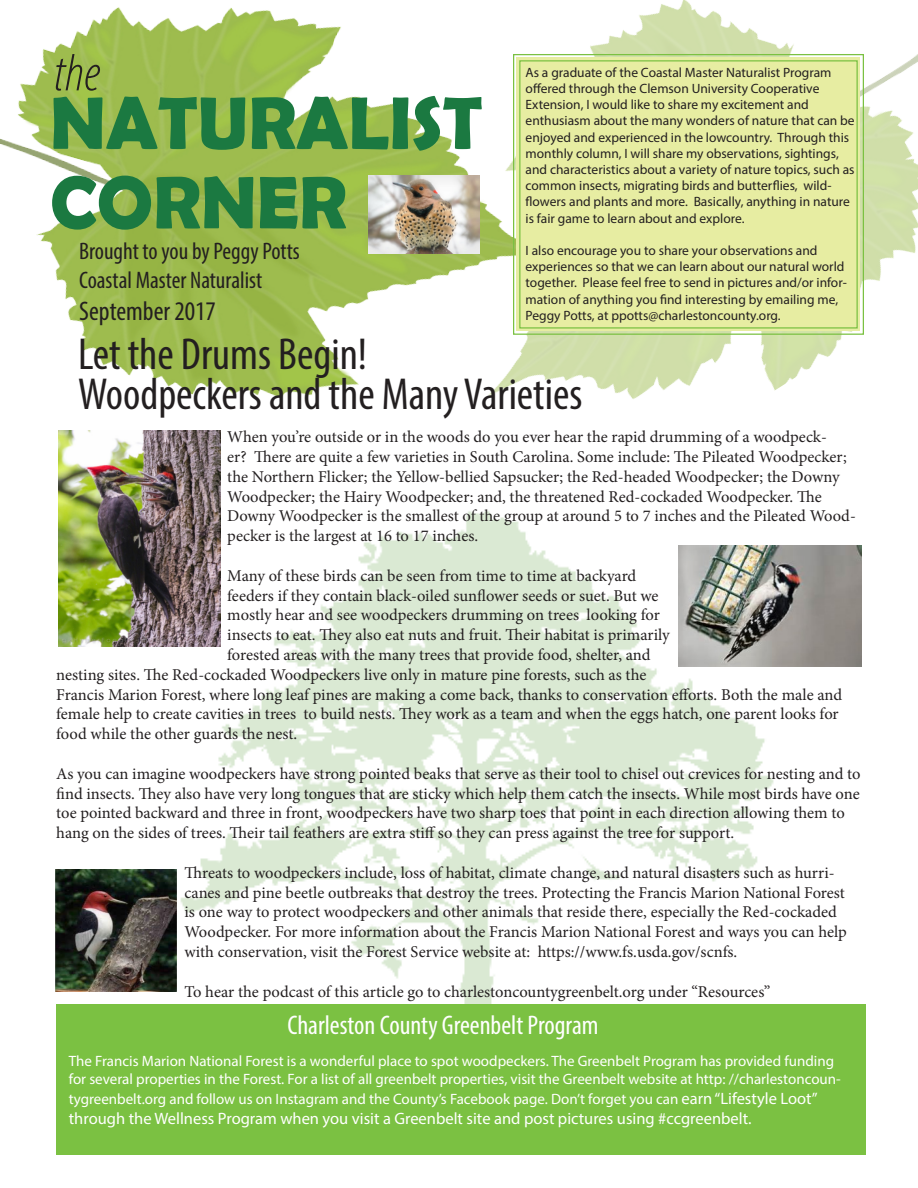
<style>
.page{position:relative;width:918px;height:1188px;background:#fff}
.page>*{position:absolute;margin:0;border:0;box-sizing:border-box;transform-origin:0 0}
.t1{font:700 75px/79.5px "Berlin Sans FB Demi";color:#1b7941}
.t2{font:italic 300 condensed 52.5px "Myriad Pro";color:#231f20}
.t3{font:condensed 45px "Myriad Pro";color:#231f20}
.t4{font:condensed 27px "Myriad Pro";color:#fff}
.t5{font:condensed 27px "Myriad Pro";color:#231f20}
.t6{font:condensed 24px/28.8px "Myriad Pro";color:#231f20}
.t7{font:16.5px/19.8px "Minion Pro";letter-spacing:-.005em;color:#231f20}
.t8{font:16.5px "Myriad Pro";color:#fff}
.t9{font:15px/18px "Myriad Pro";color:#fff}
.t10{font:13.5px/16.2px "Myriad Pro";color:#231f20}
.s1{font-size:16.5px}
</style>
<div class="page">
<img style="left:603px;top:0;width:315px;height:399px">
<img style="left:103px;top:500px;width:705px;height:504px">
<img style="left:0;top:7px;width:603px;height:475px">
<div style="left:512px;top:53px;width:353px;height:282px;background:#e7eda2"></div>
<div style="left:519px;top:60px;width:339px;height:269px;border:1px solid #7bc142"></div>
<div style="left:56px;top:1004px;width:810px;height:151px;background:#7bc142"></div>
<img style="left:369px;top:176px;width:110px;height:77px">
<img style="left:56px;top:870px;width:121px;height:122px">
<img style="left:58px;top:430px;width:162px;height:216px">
<img style="left:678px;top:545px;width:184px;height:121px">
<p class="t2" style="left:54px;top:42px;width:48px">the</p>
<p class="t1" style="left:50px;top:82px;width:434px">NATURALIST<br>CORNER</p>
<p class="t6" style="left:79px;top:237px;width:222px">Brought to you by Peggy Potts<br>Coastal Master Naturalist</p>
<p class="t5" style="left:79px;top:295px;width:138px">September 2017</p>
<p class="t10" style="left:526px;top:64px;width:331px">As a graduate of the Coastal Master Naturalist Program offered through the Clemson University Cooperative Extension, I would like to share my excitement and enthusiasm about the many wonders of nature that can be enjoyed and experienced in the lowcountry. Through this monthly column, I will share my observations, sightings, and characteristics about a variety of nature topics, such as common insects, migrating birds and butterflies, wild&shy;flowers and plants and more. Basically, anything in nature is fair game to learn about and explore.</p>
<p class="t10" style="left:526px;top:242px;width:323px">I also encourage you to share your observations and experiences so that we can learn about our natural world together. Please feel free to send in pictures and/or infor&shy;mation of anything you find interesting by emailing me, Peggy Potts, at ppotts@charlestoncounty.org.</p>
<p class="t3" style="left:78px;top:326px;width:290px">Let the Drums Begin!</p>
<p class="t3" style="left:78px;top:367px;width:506px">Woodpeckers and the Many Varieties</p>
<p class="t7" style="left:227px;top:427px;width:630px">When you’re outside or in the woods do you ever hear the rapid drumming of a woodpeck-<br>er? There are quite a few varieties in South Carolina. Some include: The Pileated Woodpecker; the Northern Flicker; the Yellow-bellied Sapsucker; the Red-headed Woodpecker; the Downy Woodpecker; the Hairy Woodpecker; and, the threatened Red-cockaded Woodpecker. The Downy Woodpecker is the smallest of the group at around 5 to 7 inches and the Pileated Wood&shy;pecker is the largest at 16 to 17 inches.</p>
<p class="t7" style="left:227px;top:566px;width:411px">Many of these birds can be seen from time to time at backyard</p>
<p class="t7" style="left:227px;top:586px;width:433px">feeders if they contain black-oiled sunflower seeds or suet. But we</p>
<p class="t7" style="left:227px;top:605px;width:434px">mostly hear and see woodpeckers drumming on trees looking for</p>
<p class="t7" style="left:227px;top:625px;width:444px">insects to eat. They also eat nuts and fruit. Their habitat is primarily</p>
<p class="t7" style="left:227px;top:645px;width:425px">forested areas with the many trees that provide food, shelter, and</p>
<p class="t7" style="left:56px;top:665px;width:592px">nesting sites. The Red-cockaded Woodpeckers live only in mature pine forests, such as the</p>
<p class="t7" style="left:56px;top:685px;width:787px">Francis Marion Forest, where long leaf pines are making a come back, thanks to conservation efforts. Both the male and</p>
<p class="t7" style="left:56px;top:704px;width:784px">female help to create cavities in trees to build nests. They work as a team and when the eggs hatch, one parent looks for</p>
<p class="t7" style="left:56px;top:724px;width:242px">food while the other guards the nest.</p>
<p class="t7" style="left:56px;top:764px;width:806px">As you can imagine woodpeckers have strong pointed beaks that serve as their tool to chisel out crevices for nesting and to find insects. They also have very long tongues that are sticky which help them catch the insects. While most birds have one toe pointed backward and three in front, woodpeckers have two sharp toes that point in each direction allowing them to hang on the sides of trees. Their tail feathers are extra stiff so they can press against the tree for support.</p>
<p class="t7" style="left:185px;top:863px;width:664px">Threats to woodpeckers include, loss of habitat, climate change, and natural disasters such as hurri&shy;canes and pine beetle outbreaks that destroy the trees. Protecting the Francis Marion National Forest is one way to protect woodpeckers and other animals that reside there, especially the Red-cockaded Woodpecker. For more information about the Francis Marion National Forest and ways you can help with conservation, visit the Forest Service website at: https://www.fs.usda.gov/scnfs.</p>
<p class="t7" style="left:185px;top:982px;width:587px">To hear the podcast of this article go to charlestoncountygreenbelt.org under “Resources”</p>
<p class="t4" style="left:287px;top:1008px;width:313px">Charleston County Greenbelt Program</p>
<p class="t9" style="left:69px;top:1052px;width:773px">The Francis Marion National Forest is a wonderful place to spot woodpeckers. The Greenbelt Program has provided funding for several properties in the Forest. For a list of all greenbelt properties, visit the Greenbelt website at http: //charlestoncoun-</p>
<p class="t9" style="left:69px;top:1090px;width:750px">tygreenbelt.org and follow us on Instagram and the County’s Facebook page. Don’t forget you can <span class="s1">earn “Lifestyle Loot”</span></p>
<p class="t8" style="left:69px;top:1108px;width:684px">through the Wellness Program when you visit a Greenbelt site and post pictures using #ccgreenbelt.</p>
</div>
